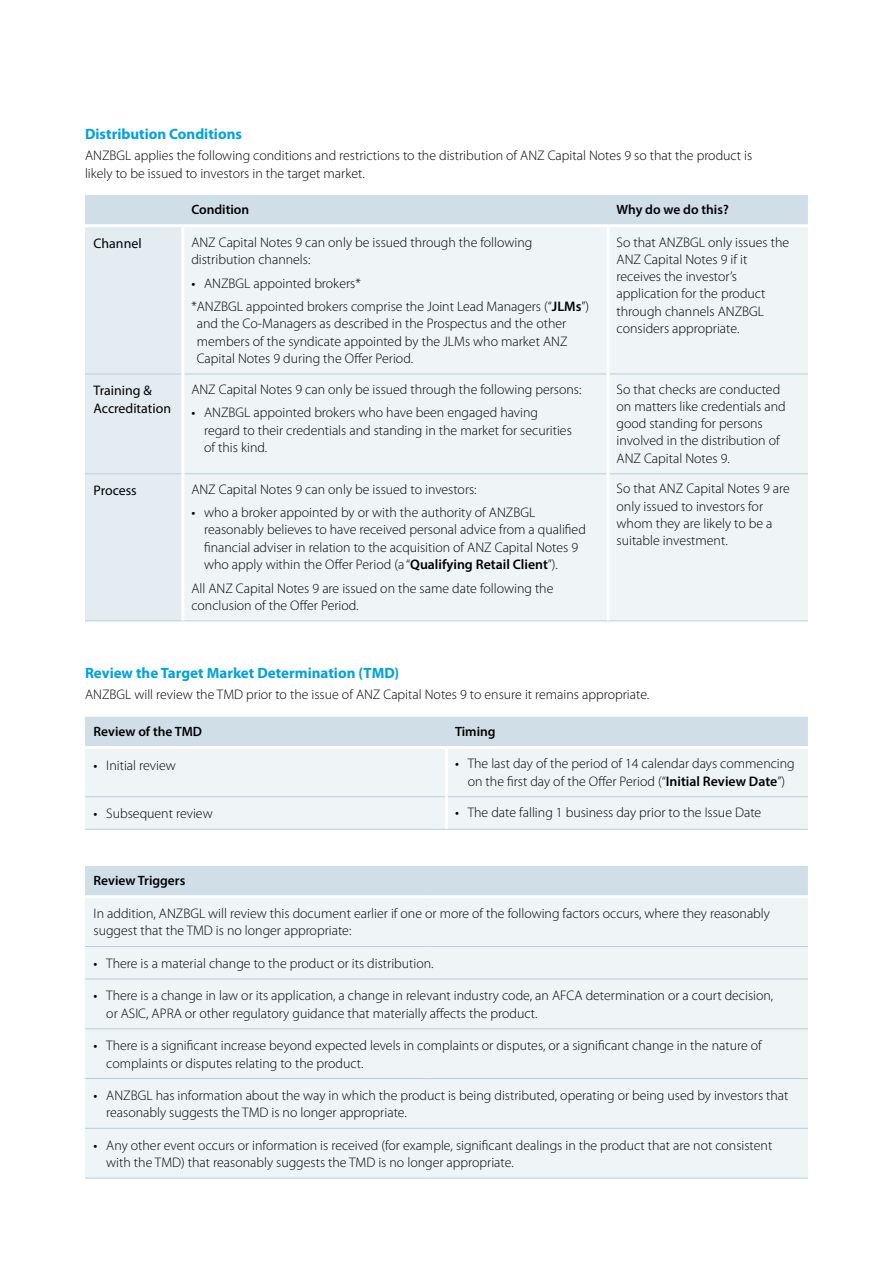
<style>
.page{position:relative;width:893px;height:1263px;background:#fff}
.page>*{position:absolute;margin:0;border:0;box-sizing:border-box;transform-origin:0 0}
.t1{font:700 15px "Myriad Pro";color:#00a1e0}
.t2{font:300 13.8px/17.2px "Myriad Pro";color:#000}
.t3{font:13.8px/17.2px "Myriad Pro";color:#000}
.t4{font:600 13.5px "Myriad Pro";color:#000}
.s1{font-weight:400}
.s2{font-weight:600}
</style>
<div class="page">
<svg style="left:85px;top:195px;width:723px;height:425px;background:#dce7ed"></svg>
<div style="left:184px;top:227px;width:624px;height:393px;background:#eff4f7"></div>
<hr style="left:85px;top:374px;width:96px;height:1px;background:#b7cfdc">
<hr style="left:184px;top:374px;width:423px;height:1px;background:#b7cfdc">
<hr style="left:610px;top:374px;width:198px;height:1px;background:#b7cfdc">
<hr style="left:85px;top:473px;width:96px;height:1px;background:#b7cfdc">
<hr style="left:184px;top:473px;width:423px;height:1px;background:#b7cfdc">
<hr style="left:610px;top:473px;width:198px;height:1px;background:#b7cfdc">
<hr style="left:85px;top:620px;width:98px;height:1px;background:#b7cfdc">
<hr style="left:183px;top:620px;width:425px;height:1px;background:#b7cfdc">
<hr style="left:608px;top:620px;width:200px;height:1px;background:#b7cfdc">
<hr style="left:181px;top:227px;width:3px;height:147px;background:#fff">
<hr style="left:607px;top:227px;width:3px;height:147px;background:#fff">
<hr style="left:181px;top:374px;width:3px;height:100px;background:#fff">
<hr style="left:607px;top:374px;width:3px;height:100px;background:#fff">
<hr style="left:181px;top:474px;width:3px;height:146px;background:#fff">
<hr style="left:607px;top:474px;width:3px;height:146px;background:#fff">
<hr style="left:85px;top:224px;width:98px;height:3px;background:#fff">
<hr style="left:183px;top:224px;width:425px;height:3px;background:#fff">
<hr style="left:608px;top:224px;width:200px;height:3px;background:#fff">
<div style="left:85px;top:717px;width:723px;height:29px;background:#d0dfe7"></div>
<div style="left:85px;top:749px;width:723px;height:80px;background:#eff4f7"></div>
<hr style="left:85px;top:796px;width:360px;height:1px;background:#b7cfdc">
<hr style="left:448px;top:796px;width:360px;height:1px;background:#b7cfdc">
<hr style="left:85px;top:829px;width:361px;height:1px;background:#b7cfdc">
<hr style="left:446px;top:829px;width:362px;height:1px;background:#b7cfdc">
<hr style="left:445px;top:749px;width:3px;height:48px;background:#fff">
<hr style="left:445px;top:797px;width:3px;height:32px;background:#fff">
<div style="left:85px;top:866px;width:723px;height:29px;background:#d0dfe7"></div>
<div style="left:85px;top:898px;width:723px;height:280px;background:#eff4f7"></div>
<hr style="left:85px;top:946px;width:344px;height:1px;background:#b7cfdc">
<hr style="left:429px;top:946px;width:379px;height:1px;background:#b7cfdc">
<hr style="left:85px;top:979px;width:344px;height:1px;background:#b7cfdc">
<hr style="left:429px;top:979px;width:379px;height:1px;background:#b7cfdc">
<hr style="left:85px;top:1028px;width:344px;height:1px;background:#b7cfdc">
<hr style="left:429px;top:1028px;width:379px;height:1px;background:#b7cfdc">
<hr style="left:85px;top:1078px;width:344px;height:1px;background:#b7cfdc">
<hr style="left:429px;top:1078px;width:379px;height:1px;background:#b7cfdc">
<hr style="left:85px;top:1128px;width:344px;height:1px;background:#b7cfdc">
<hr style="left:429px;top:1128px;width:379px;height:1px;background:#b7cfdc">
<hr style="left:85px;top:1178px;width:344px;height:1px;background:#b7cfdc">
<hr style="left:429px;top:1178px;width:379px;height:1px;background:#b7cfdc">
<p class="t1" style="left:85px;top:124px;width:158px">Distribution Conditions</p>
<p class="t2" style="left:85px;top:147px;width:669px">ANZBGL applies the following conditions and restrictions to the distribution of ANZ Capital Notes 9 so that the product is likely to be issued to investors in the target market.</p>
<p class="t4" style="left:191px;top:201px;width:59px">Condition</p>
<p class="t4" style="left:617px;top:201px;width:114px">Why do we do this?</p>
<p class="t3" style="left:94px;top:235px;width:50px">Channel</p>
<p class="t2" style="left:191px;top:233px;width:343px">ANZ Capital Notes 9 can only be issued through the following distribution channels:</p>
<p class="t2" style="left:191px;top:271px;width:399px;line-height:23.7px"><span class="s1">•</span> ANZBGL appointed brokers*<br>*ANZBGL appointed brokers comprise the Joint Lead Managers (“<span class="s2">JLMs</span>”)</p>
<p class="t2" style="left:197px;top:315px;width:372px;text-align:justify">and the Co-Managers as described in the Prospectus and the other members of the syndicate appointed by the JLMs who market ANZ Capital Notes 9 during the Offer Period.</p>
<p class="t3" style="left:94px;top:382px;width:79px">Training &amp;<br>Accreditation</p>
<p class="t2" style="left:191px;top:380px;width:392px">ANZ Capital Notes 9 can only be issued through the following persons:</p>
<p class="t2" style="left:204px;top:404px;width:369px;text-indent:-13px"><span class="s1">•</span> ANZBGL appointed brokers who have been engaged having regard to their credentials and standing in the market for securities of this kind.</p>
<p class="t3" style="left:94px;top:482px;width:45px">Process</p>
<p class="t2" style="left:191px;top:480px;width:287px">ANZ Capital Notes 9 can only be issued to investors:</p>
<p class="t2" style="left:204px;top:504px;width:383px;text-indent:-13px"><span class="s1">•</span> who a broker appointed by or with the authority of ANZBGL reasonably believes to have received personal advice from a qualified financial adviser in relation to the acquisition of ANZ Capital Notes 9 who apply within the Offer Period (a “<span class="s2">Qualifying Retail Client</span>”).</p>
<p class="t2" style="left:191px;top:579px;width:364px">All ANZ Capital Notes 9 are issued on the same date following the conclusion of the Offer Period.</p>
<p class="t2" style="left:617px;top:233px;width:174px">So that ANZBGL only issues the<br>ANZ Capital Notes 9 if it receives the investor’s application for the product through channels ANZBGL considers appropriate.</p>
<p class="t2" style="left:617px;top:380px;width:171px">So that checks are conducted on matters like credentials and good standing for persons involved in the distribution of<br>ANZ Capital Notes 9.</p>
<p class="t2" style="left:617px;top:480px;width:175px">So that ANZ Capital Notes 9 are only issued to investors for whom they are likely to be a suitable investment.</p>
<p class="t1" style="left:85px;top:663px;width:316px">Review the Target Market Determination (TMD)</p>
<p class="t2" style="left:85px;top:686px;width:566px">ANZBGL will review the TMD prior to the issue of ANZ Capital Notes 9 to ensure it remains appropriate.</p>
<p class="t4" style="left:94px;top:723px;width:110px">Review of the TMD</p>
<p class="t4" style="left:455px;top:723px;width:42px">Timing</p>
<p class="t2" style="left:94px;top:757px;width:84px"><span class="s1">•</span> Initial review</p>
<p class="t2" style="left:455px;top:755px;width:341px;text-align:center"><span class="s1">•</span> The last day of the period of 14 calendar days commencing on the first day of the Offer Period (“<span class="s2">Initial Review Date</span>”)</p>
<p class="t2" style="left:94px;top:805px;width:121px"><span class="s1">•</span> Subsequent review</p>
<p class="t2" style="left:455px;top:803px;width:308px"><span class="s1">•</span> The date falling 1 business day prior to the Issue Date</p>
<p class="t4" style="left:94px;top:872px;width:93px">Review Triggers</p>
<p class="t2" style="left:94px;top:905px;width:678px">In addition, ANZBGL will review this document earlier if one or more of the following factors occurs, where they reasonably suggest that the TMD is no longer appropriate:</p>
<p class="t2" style="left:94px;top:954px;width:342px"><span class="s1">•</span> There is a material change to the product or its distribution.</p>
<p class="t2" style="left:106px;top:987px;width:669px;text-indent:-13px"><span class="s1">•</span> There is a change in law or its application, a change in relevant industry code, an AFCA determination or a court decision, or ASIC, APRA or other regulatory guidance that materially affects the product.</p>
<p class="t2" style="left:106px;top:1037px;width:657px;text-indent:-13px"><span class="s1">•</span> There is a significant increase beyond expected levels in complaints or disputes, or a significant change in the nature of complaints or disputes relating to the product.</p>
<p class="t2" style="left:106px;top:1087px;width:684px;text-indent:-13px"><span class="s1">•</span> ANZBGL has information about the way in which the product is being distributed, operating or being used by investors that reasonably suggests the TMD is no longer appropriate.</p>
<p class="t2" style="left:106px;top:1136px;width:667px;text-indent:-13px"><span class="s1">•</span> Any other event occurs or information is received (for example, significant dealings in the product that are not consistent with the TMD) that reasonably suggests the TMD is no longer appropriate.</p>
</div>
